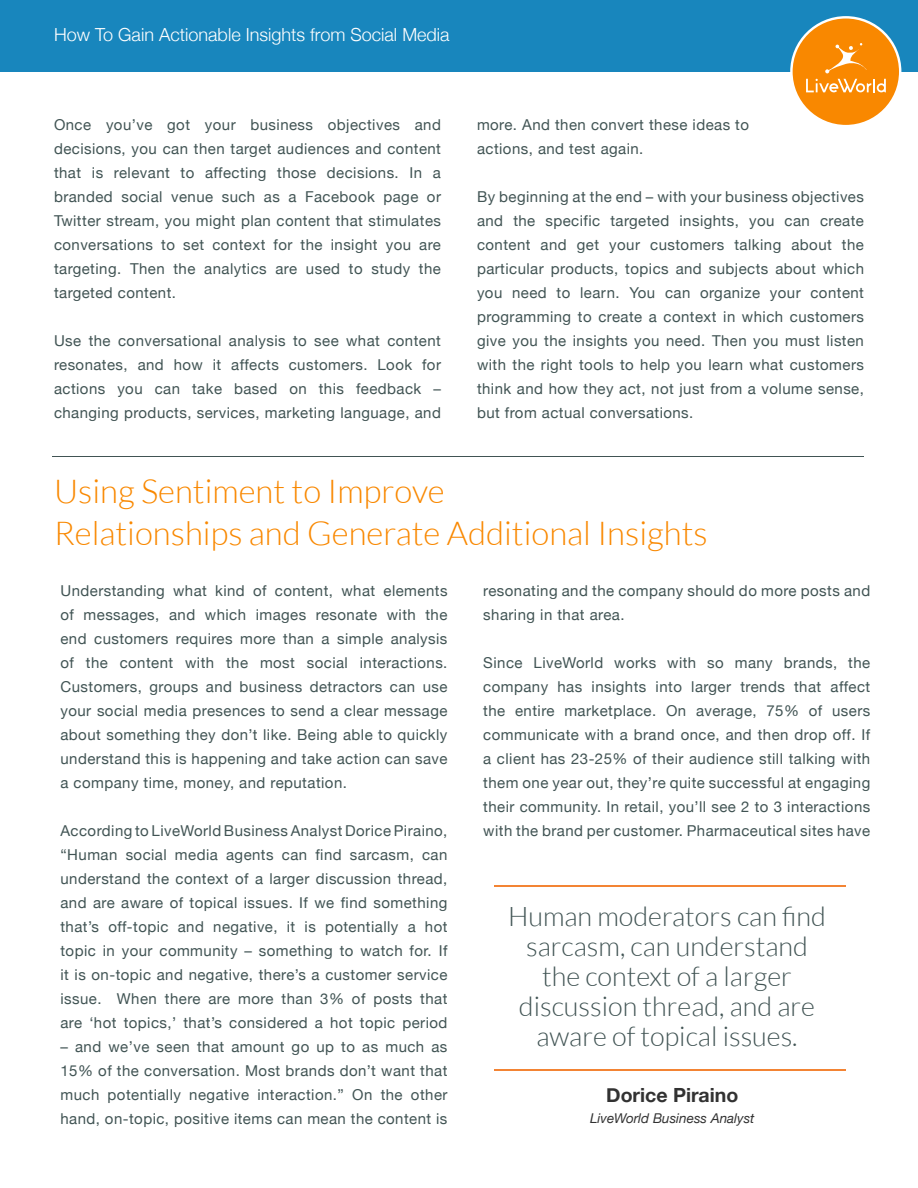
<style>
.page{position:relative;width:918px;height:1188px;background:#fff}
.page>*{position:absolute;margin:0;border:0;box-sizing:border-box;transform-origin:0 0}
.t1{font:300 33px/42px "Lato";color:#f98800}
.t2{font:300 27px/30px "Lato";color:#415454;text-align:center}
.t3{font:700 19.5px "Helvetica Neue";color:#323232}
.t4{font:300 18px "Helvetica Neue";color:#fff}
.t5{font:15px/24px "Helvetica Neue";letter-spacing:.03em;color:#415454;text-align:justify}
.t6{font:italic 13.5px "Helvetica Neue";color:#323232}
</style>
<div class="page">
<hr style="left:494px;top:885px;width:351px;height:1px;background:#f38434">
<hr style="left:53px;top:456px;width:811px;height:1px;background:#415454">
<hr style="left:494px;top:1069px;width:351px;height:2px;background:#f38434">
<div style="left:0;top:0;width:918px;height:72px;background:#1886bd"></div>
<div style="left:791px;top:17px;width:109px;height:109px;background:#f98800;border-radius:50%"></div>
<div style="left:790px;top:16px;width:111px;height:111px;border:2px solid #fff;border-radius:50%"></div>
<svg style="left:806px;top:79px;width:80px;height:13px"></svg>
<svg style="left:825px;top:43px;width:42px;height:30px"></svg>
<p class="t4" style="left:54px;top:20px;width:397px">How To Gain Actionable Insights from Social Media</p>
<p class="t5" style="left:54px;top:113px;width:389px">Once you’ve got your business objectives and decisions, you can then target audiences and content that is relevant to affecting those decisions. In a branded social venue such as a Facebook page or Twitter stream, you might plan content that stimulates conversations to set context for the insight you are targeting. Then the analytics are used to study the targeted content.</p>
<p class="t5" style="left:54px;top:329px;width:389px">Use the conversational analysis to see what content resonates, and how it affects customers. Look for actions you can take based on this feedback – changing products, services, marketing language, and</p>
<p class="t5" style="left:477px;top:113px;width:274px">more. And then convert these ideas to actions, and test again.</p>
<p class="t5" style="left:477px;top:185px;width:389px">By beginning at the end – with your business objectives and the specific targeted insights, you can create content and get your customers talking about the particular products, topics and subjects about which you need to learn. You can organize your content programming to create a context in which customers give you the insights you need. Then you must listen with the right tools to help you learn what customers think and how they act, not just from a volume sense, but from actual conversations.</p>
<h1 class="t1" style="left:54px;top:470px;width:655px">Using Sentiment to Improve<br>Relationships and Generate Additional Insights</h1>
<p class="t5" style="left:60px;top:579px;width:389px">Understanding what kind of content, what elements of messages, and which images resonate with the end customers requires more than a simple analysis of the content with the most social interactions.<br>Customers, groups and business detractors can use your social media presences to send a clear message about something they don’t like. Being able to quickly understand this is happening and take action can save a company time, money, and reputation.</p>
<p class="t5" style="left:60px;top:819px;width:389px">According to LiveWorld Business Analyst Dorice Piraino, “Human social media agents can find sarcasm, can understand the context of a larger discussion thread, and are aware of topical issues. If we find something that’s off-topic and negative, it is potentially a hot topic in your community – something to watch for. If it is on-topic and negative, there’s a customer service issue. When there are more than 3% of posts that are ‘hot topics,’ that’s considered a hot topic period</p>
<p class="t5" style="left:60px;top:1035px;width:389px">– and we’ve seen that amount go up to as much as 15% of the conversation. Most brands don’t want that much potentially negative interaction.” On the other hand, on-topic, positive items can mean the content is</p>
<p class="t5" style="left:483px;top:579px;width:388px">resonating and the company should do more posts and sharing in that area.</p>
<p class="t5" style="left:483px;top:651px;width:389px">Since LiveWorld works with so many brands, the company has insights into larger trends that affect the entire marketplace. On average, 75% of users communicate with a brand once, and then drop off. If a client has 23-25% of their audience still talking with them one year out, they’re quite successful at engaging their community. In retail, you’ll see 2 to 3 interactions with the brand per customer. Pharmaceutical sites have</p>
<h2 class="t2" style="left:508px;top:901px;width:319px">Human moderators can find sarcasm, can understand the context of a larger discussion thread, and are aware of topical issues.</h2>
<h3 class="t3" style="left:606px;top:1080px;width:134px">Dorice Piraino</h3>
<p class="t6" style="left:590px;top:1109px;width:166px">LiveWorld Business Analyst</p>
</div>
